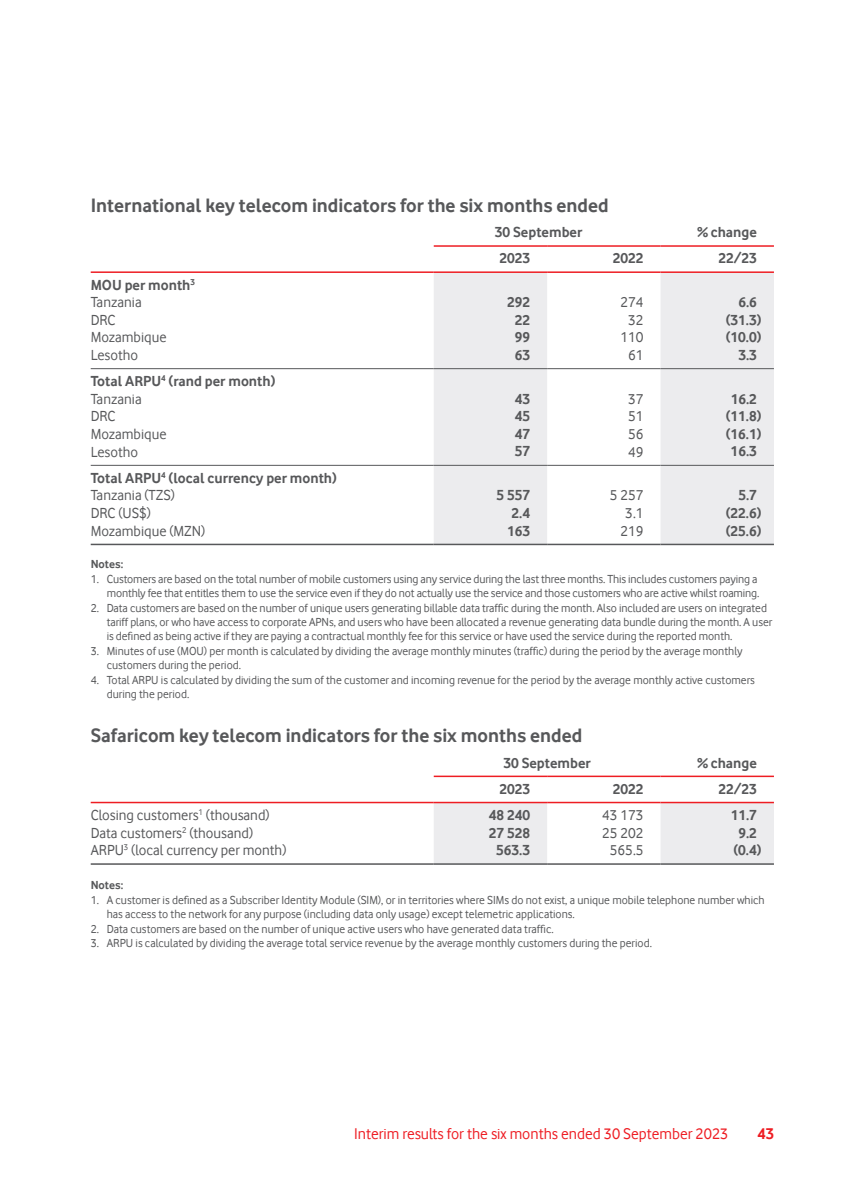
<style>
.page{position:relative;width:842px;height:1191px;background:#fff}
.page>*{position:absolute;margin:0;border:0;box-sizing:border-box;transform-origin:0 0}
.t1{font:700 20px "Vodafone Rg";color:#57585a}
.t2{font:16px "Vodafone Rg";color:#ee1d23}
.t3{font:700 16px "Vodafone Rg";color:#ee1d23}
.t4{font:700 15px/17.6px "Vodafone Rg";color:#57585a}
.t5{font:15px "Vodafone Rg";color:#57585a}
.t6{font:12px/14.4px "Vodafone Rg";letter-spacing:-.005em;color:#57585a}
.t7{font:700 12px "Vodafone Rg";color:#57585a}
.s1{font-weight:400}
</style>
<div class="page">
<svg style="left:434px;top:273px;width:340px;height:270px;fill:#ececee"></svg>
<hr style="left:434px;top:245px;width:113px;height:2px;background:#ee1d23">
<hr style="left:547px;top:245px;width:113px;height:2px;background:#ee1d23">
<hr style="left:660px;top:245px;width:114px;height:2px;background:#ee1d23">
<hr style="left:91px;top:271px;width:343px;height:2px;background:#ee1d23">
<hr style="left:434px;top:271px;width:113px;height:2px;background:#ee1d23">
<hr style="left:547px;top:271px;width:113px;height:2px;background:#ee1d23">
<hr style="left:660px;top:271px;width:114px;height:2px;background:#ee1d23">
<hr style="left:91px;top:368px;width:343px;height:1px;background:#57585a">
<hr style="left:434px;top:368px;width:113px;height:1px;background:#57585a">
<hr style="left:547px;top:368px;width:113px;height:1px;background:#57585a">
<hr style="left:660px;top:368px;width:114px;height:1px;background:#57585a">
<hr style="left:91px;top:465px;width:343px;height:1px;background:#57585a">
<hr style="left:434px;top:465px;width:113px;height:1px;background:#57585a">
<hr style="left:547px;top:465px;width:113px;height:1px;background:#57585a">
<hr style="left:660px;top:465px;width:114px;height:1px;background:#57585a">
<hr style="left:91px;top:543px;width:343px;height:2px;background:#57585a">
<hr style="left:434px;top:543px;width:113px;height:2px;background:#57585a">
<hr style="left:547px;top:543px;width:113px;height:2px;background:#57585a">
<hr style="left:660px;top:543px;width:114px;height:2px;background:#57585a">
<svg style="left:91px;top:775px;width:683px;height:88px"></svg>
<hr style="left:434px;top:775px;width:113px;height:2px;background:#ee1d23">
<hr style="left:547px;top:775px;width:113px;height:2px;background:#ee1d23">
<hr style="left:660px;top:775px;width:114px;height:2px;background:#ee1d23">
<hr style="left:91px;top:801px;width:343px;height:2px;background:#ee1d23">
<hr style="left:434px;top:801px;width:113px;height:2px;background:#ee1d23">
<hr style="left:547px;top:801px;width:113px;height:2px;background:#ee1d23">
<hr style="left:660px;top:801px;width:114px;height:2px;background:#ee1d23">
<hr style="left:91px;top:863px;width:343px;height:1px;background:#57585a">
<hr style="left:434px;top:863px;width:113px;height:1px;background:#57585a">
<hr style="left:547px;top:863px;width:113px;height:1px;background:#57585a">
<hr style="left:660px;top:863px;width:114px;height:1px;background:#57585a">
<h1 class="t1" style="left:91px;top:194px;width:519px">International key telecom indicators for the six months ended</h1>
<p class="t4" style="left:495px;top:223px;width:89px">30 September</p>
<p class="t4" style="left:697px;top:223px;width:61px">% change</p>
<p class="t4" style="left:499px;top:249px;width:32px">2023</p>
<p class="t4" style="left:613px;top:249px;width:32px">2022</p>
<p class="t4" style="left:718px;top:249px;width:40px">22/23</p>
<p class="t4" style="left:91px;top:275px;width:106px">MOU per month<sup>3<br></sup><span class="s1">Tanzania</span></p>
<p class="t4" style="left:507px;top:293px;width:25px">292</p>
<p class="t5" style="left:620px;top:294px;width:25px">274</p>
<p class="t4" style="left:738px;top:293px;width:20px">6.6</p>
<p class="t5" style="left:91px;top:311px;width:26px">DRC</p>
<p class="t4" style="left:515px;top:311px;width:17px">22</p>
<p class="t5" style="left:628px;top:311px;width:17px">32</p>
<p class="t4" style="left:726px;top:311px;width:37px">(31.3)</p>
<p class="t5" style="left:91px;top:329px;width:77px">Mozambique</p>
<p class="t4" style="left:515px;top:328px;width:17px">99</p>
<p class="t5" style="left:620px;top:329px;width:25px">110</p>
<p class="t4" style="left:726px;top:328px;width:37px">(10.0)</p>
<p class="t5" style="left:91px;top:346px;width:49px">Lesotho</p>
<p class="t4" style="left:515px;top:346px;width:17px">63</p>
<p class="t5" style="left:628px;top:346px;width:17px">61</p>
<p class="t4" style="left:738px;top:346px;width:20px">3.3</p>
<p class="t4" style="left:91px;top:372px;width:186px">Total ARPU<sup>4</sup> (rand per month)<br><span class="s1">Tanzania</span></p>
<p class="t4" style="left:515px;top:390px;width:17px">43</p>
<p class="t5" style="left:628px;top:390px;width:17px">37</p>
<p class="t4" style="left:731px;top:390px;width:28px">16.2</p>
<p class="t5" style="left:91px;top:408px;width:26px">DRC</p>
<p class="t4" style="left:515px;top:407px;width:17px">45</p>
<p class="t5" style="left:628px;top:408px;width:17px">51</p>
<p class="t4" style="left:726px;top:407px;width:37px">(11.8)</p>
<p class="t5" style="left:91px;top:425px;width:77px">Mozambique</p>
<p class="t4" style="left:515px;top:425px;width:17px">47</p>
<p class="t5" style="left:628px;top:425px;width:17px">56</p>
<p class="t4" style="left:726px;top:425px;width:37px">(16.1)</p>
<p class="t5" style="left:91px;top:443px;width:49px">Lesotho</p>
<p class="t4" style="left:515px;top:442px;width:17px">57</p>
<p class="t5" style="left:628px;top:443px;width:17px">49</p>
<p class="t4" style="left:731px;top:442px;width:28px">16.3</p>
<p class="t4" style="left:91px;top:469px;width:248px">Total ARPU<sup>4</sup> (local currency per month)<br><span class="s1">Tanzania (TZS)</span></p>
<p class="t4" style="left:496px;top:486px;width:35px">5 557</p>
<p class="t5" style="left:610px;top:487px;width:35px">5 257</p>
<p class="t4" style="left:738px;top:486px;width:20px">5.7</p>
<p class="t5" style="left:91px;top:504px;width:62px">DRC (US$)</p>
<p class="t4" style="left:512px;top:504px;width:20px">2.4</p>
<p class="t5" style="left:625px;top:504px;width:20px">3.1</p>
<p class="t4" style="left:726px;top:504px;width:37px">(22.6)</p>
<p class="t5" style="left:91px;top:522px;width:116px">Mozambique (MZN)</p>
<p class="t4" style="left:507px;top:521px;width:25px">163</p>
<p class="t5" style="left:620px;top:522px;width:25px">219</p>
<p class="t4" style="left:726px;top:521px;width:37px">(25.6)</p>
<p class="t7" style="left:91px;top:557px;width:34px">Notes:</p>
<p class="t6" style="left:91px;top:571px;width:670px;text-align:right">1. Customers are based on the total number of mobile customers using any service during the last three months. This includes customers paying a monthly fee that entitles them to use the service even if they do not actually use the service and those customers who are active whilst roaming.</p>
<p class="t6" style="left:107px;top:600px;width:667px;text-indent:-16px">2. Data customers are based on the number of unique users generating billable data traffic during the month. Also included are users on integrated tariff plans, or who have access to corporate APNs, and users who have been allocated a revenue generating data bundle during the month. A user is defined as being active if they are paying a contractual monthly fee for this service or have used the service during the reported month.</p>
<p class="t6" style="left:107px;top:643px;width:637px;text-indent:-16px">3. Minutes of use (MOU) per month is calculated by dividing the average monthly minutes (traffic) during the period by the average monthly customers during the period.</p>
<p class="t6" style="left:107px;top:672px;width:649px;text-indent:-16px">4. Total ARPU is calculated by dividing the sum of the customer and incoming revenue for the period by the average monthly active customers during the period.</p>
<h1 class="t1" style="left:91px;top:724px;width:493px">Safaricom key telecom indicators for the six months ended</h1>
<p class="t4" style="left:503px;top:753px;width:89px">30 September</p>
<p class="t4" style="left:697px;top:753px;width:61px">% change</p>
<p class="t4" style="left:499px;top:779px;width:32px">2023</p>
<p class="t4" style="left:613px;top:779px;width:32px">2022</p>
<p class="t4" style="left:718px;top:779px;width:40px">22/23</p>
<p class="t5" style="left:91px;top:806px;width:180px">Closing customers<sup>1</sup> (thousand)</p>
<p class="t4" style="left:489px;top:806px;width:43px">48 240</p>
<p class="t5" style="left:602px;top:806px;width:43px">43 173</p>
<p class="t4" style="left:731px;top:806px;width:28px">11.7</p>
<p class="t5" style="left:91px;top:824px;width:164px">Data customers<sup>2</sup> (thousand)</p>
<p class="t4" style="left:489px;top:823px;width:43px">27 528</p>
<p class="t5" style="left:602px;top:824px;width:43px">25 202</p>
<p class="t4" style="left:738px;top:823px;width:20px">9.2</p>
<p class="t5" style="left:91px;top:841px;width:197px">ARPU<sup>3</sup> (local currency per month)</p>
<p class="t4" style="left:496px;top:841px;width:35px">563.3</p>
<p class="t5" style="left:610px;top:841px;width:35px">565.5</p>
<p class="t4" style="left:733px;top:841px;width:30px">(0.4)</p>
<p class="t7" style="left:91px;top:878px;width:34px">Notes:</p>
<p class="t6" style="left:107px;top:892px;width:659px;text-indent:-16px">1. A customer is defined as a Subscriber Identity Module (SIM), or in territories where SIMs do not exist, a unique mobile telephone number which has access to the network for any purpose (including data only usage) except telemetric applications.</p>
<p class="t6" style="left:91px;top:921px;width:464px">2. Data customers are based on the number of unique active users who have generated data traffic.</p>
<p class="t6" style="left:91px;top:935px;width:563px">3. ARPU is calculated by dividing the average total service revenue by the average monthly customers during the period.</p>
<h2 class="t2" style="left:354px;top:1125px;width:376px">Interim results for the six months ended 30 September 2023</h2>
<h2 class="t3" style="left:757px;top:1124px;width:18px">43</h2>
</div>
